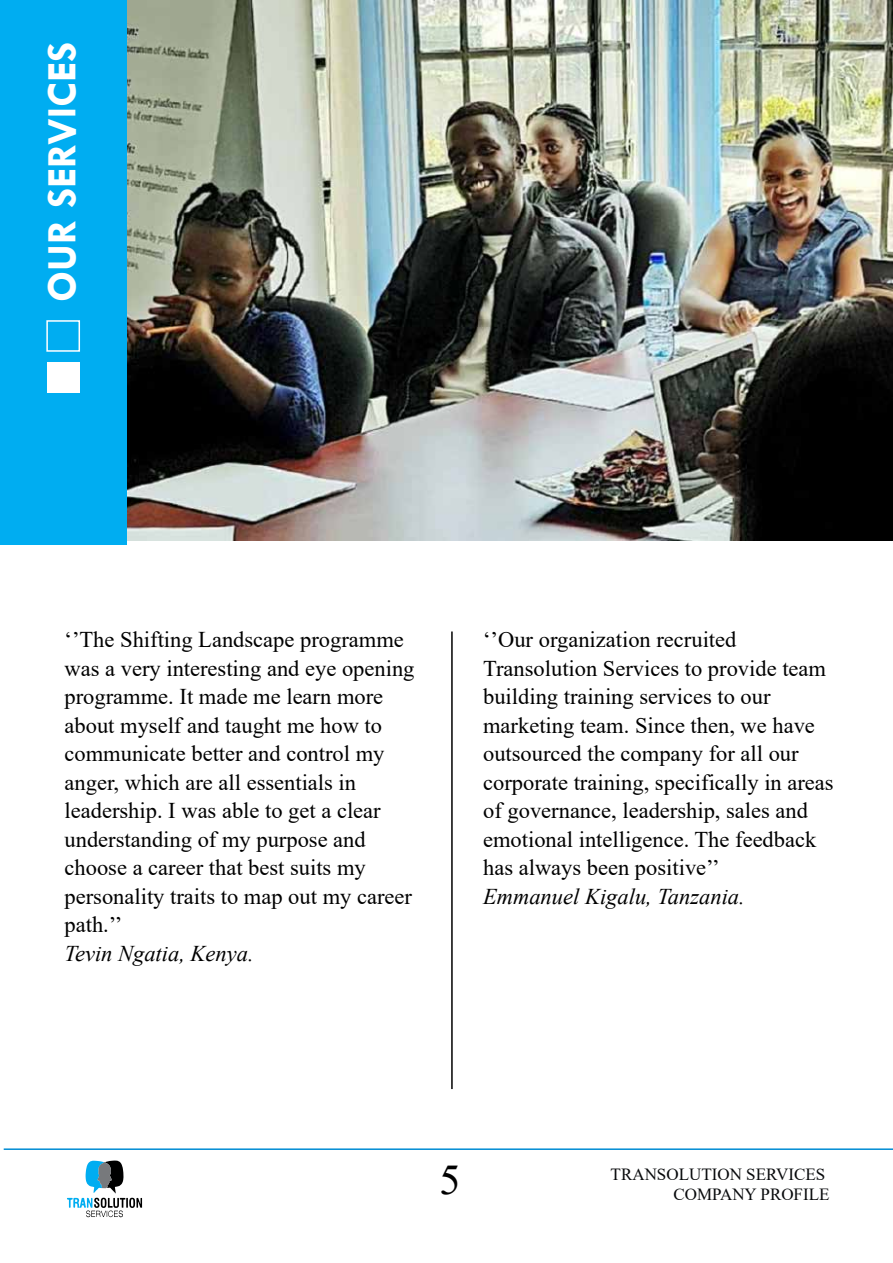
<style>
.page{position:relative;width:893px;height:1263px;background:#fff}
.page>*{position:absolute;margin:0;border:0;box-sizing:border-box;transform-origin:0 0}
.t1{font:700 42.3px "Tw Cen";color:#fff}
.t2{font:42.3px "Times New Roman";color:#000}
.t3{font:22.5px/28.5px "Times New Roman";color:#000}
.t4{font:italic 22.5px "Times New Roman";color:#000}
.t5{font:16.95px/20.4px "Times New Roman";color:#080a0c;text-align:right}
</style>
<div class="page">
<img style="left:126px;top:0;width:767px;height:541px">
<div style="left:0;top:0;width:126px;height:544px;background:#00adf1"></div>
<div style="left:47px;top:363px;width:32px;height:30px;background:#fff"></div>
<div style="left:46px;top:320px;width:34px;height:32px;border:2px solid #fff"></div>
<svg style="left:67px;top:1160px;width:75px;height:57px"></svg>
<hr style="left:4px;top:1148px;width:889px;height:2px;background:#008cd4">
<hr style="left:451px;top:631px;width:2px;height:458px;background:#000">
<h1 class="t1" style="left:37px;top:302px;width:261px;rotate:-90deg">OUR SERVICES</h1>
<p class="t3" style="left:65px;top:625px;width:351px">‘’The Shifting Landscape programme was a very interesting and eye opening programme. It made me learn more about myself and taught me how to communicate better and control my anger, which are all essentials in leadership. I was able to get a clear understanding of my purpose and choose a career that best suits my personality traits to map out my career path.’’</p>
<p class="t4" style="left:65px;top:938px;width:191px">Tevin Ngatia, Kenya.</p>
<p class="t3" style="left:483px;top:625px;width:352px">‘’Our organization recruited Transolution Services to provide team building training services to our marketing team. Since then, we have outsourced the company for all our corporate training, specifically in areas of governance, leadership, sales and emotional intelligence. The feedback has always been positive’’</p>
<p class="t4" style="left:483px;top:881px;width:263px">Emmanuel Kigalu, Tanzania.</p>
<h1 class="t2" style="left:440px;top:1150px;width:23px">5</h1>
<p class="t5" style="left:611px;top:1163px;width:220px">TRANSOLUTION SERVICES<br>COMPANY PROFILE</p>
</div>
